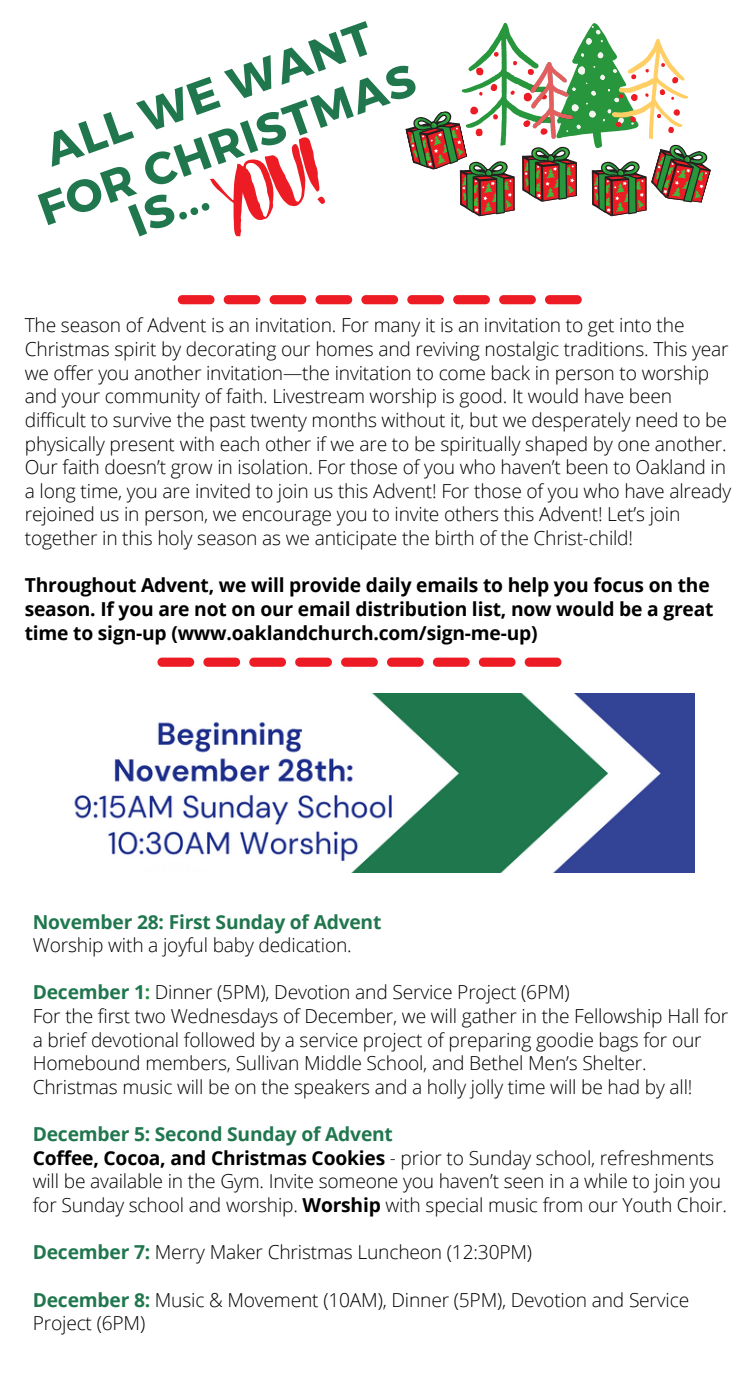
<style>
.page{position:relative;width:756px;height:1386px;background:#fff}
.page>*{position:absolute;margin:0;border:0;box-sizing:border-box;transform-origin:0 0}
.t1{font:82.25px "Just Believe";color:#ed1c24}
.t2{font:700 45.5px "Montserrat";color:#20774e}
.t3{font:300 19.25px/23.6px "Open Sans";letter-spacing:-.01em;color:#000}
.t4{font:700 19.25px/23.6px "Open Sans";letter-spacing:-.01em;color:#000}
.t5{font:700 19.25px "Open Sans";letter-spacing:-.01em;color:#20774e}
.s1{font-weight:700;color:#20774e}
.s2{font-weight:700;color:#27963c}
.s3{font-weight:700}
</style>
<div class="page">
<svg style="left:405px;top:22px;width:306px;height:194px"></svg>
<svg style="left:178px;top:295px;width:404px;height:9px"></svg>
<img style="left:74px;top:693px;width:621px;height:180px">
<svg style="left:158px;top:658px;width:403px;height:9px"></svg>
<p class="t2" style="left:37px;top:125px;width:346px;rotate:-20deg">ALL WE WANT</p>
<p class="t2" style="left:30px;top:184px;width:399px;rotate:-20deg">FOR CHRISTMAS</p>
<p class="t1" style="left:202px;top:161px;width:112px;rotate:-20deg">YOU!</p>
<p class="t2" style="left:120px;top:195px;width:82px;rotate:-21deg">IS...</p>
<p class="t3" style="left:25px;top:313px;width:708px">The season of Advent is an invitation. For many it is an invitation to get into the Christmas spirit by decorating our homes and reviving nostalgic traditions. This year we offer you another invitation—the invitation to come back in person to worship and your community of faith. Livestream worship is good. It would have been difficult to survive the past twenty months without it, but we desperately need to be physically present with each other if we are to be spiritually shaped by one another.<br>Our faith doesn’t grow in isolation. For those of you who haven’t been to Oakland in a long time, you are invited to join us this Advent! For those of you who have already rejoined us in person, we encourage you to invite others this Advent! Let’s join together in this holy season as we anticipate the birth of the Christ-child!</p>
<p class="t4" style="left:25px;top:573px;width:690px">Throughout Advent, we will provide daily emails to help you focus on the season. If you are not on our email distribution list, now would be a great time to sign-up (www.oaklandchurch.com/sign-me-up)</p>
<p class="t5" style="left:33px;top:908px;width:350px">November 28: First Sunday of Advent</p>
<p class="t3" style="left:33px;top:933px;width:321px">Worship with a joyful baby dedication.</p>
<p class="t3" style="left:33px;top:980px;width:538px"><span class="s1">December 1</span><span class="s2">:</span> Dinner (5PM), Devotion and Service Project (6PM)</p>
<p class="t3" style="left:33px;top:1004px;width:697px">For the first two Wednesdays of December, we will gather in the Fellowship Hall for a brief devotional followed by a service project of preparing goodie bags for our Homebound members, Sullivan Middle School, and Bethel Men’s Shelter.<br>Christmas music will be on the speakers and a holly jolly time will be had by all!</p>
<p class="t5" style="left:33px;top:1121px;width:362px">December 5: Second Sunday of Advent</p>
<p class="t3" style="left:33px;top:1146px;width:696px"><span class="s3">Coffee, Cocoa, and Christmas Cookies</span> - prior to Sunday school, refreshments will be available in the Gym. Invite someone you haven’t seen in a while to join you for Sunday school and worship. <span class="s3">Worship</span> with special music from our Youth Choir.</p>
<p class="t3" style="left:33px;top:1240px;width:501px"><span class="s1">December 7:</span> Merry Maker Christmas Luncheon (12:30PM)</p>
<p class="t3" style="left:33px;top:1287px;width:658px"><span class="s1">December 8:</span> Music &amp; Movement (10AM), Dinner (5PM), Devotion and Service<br>Project (6PM)</p>
</div>
